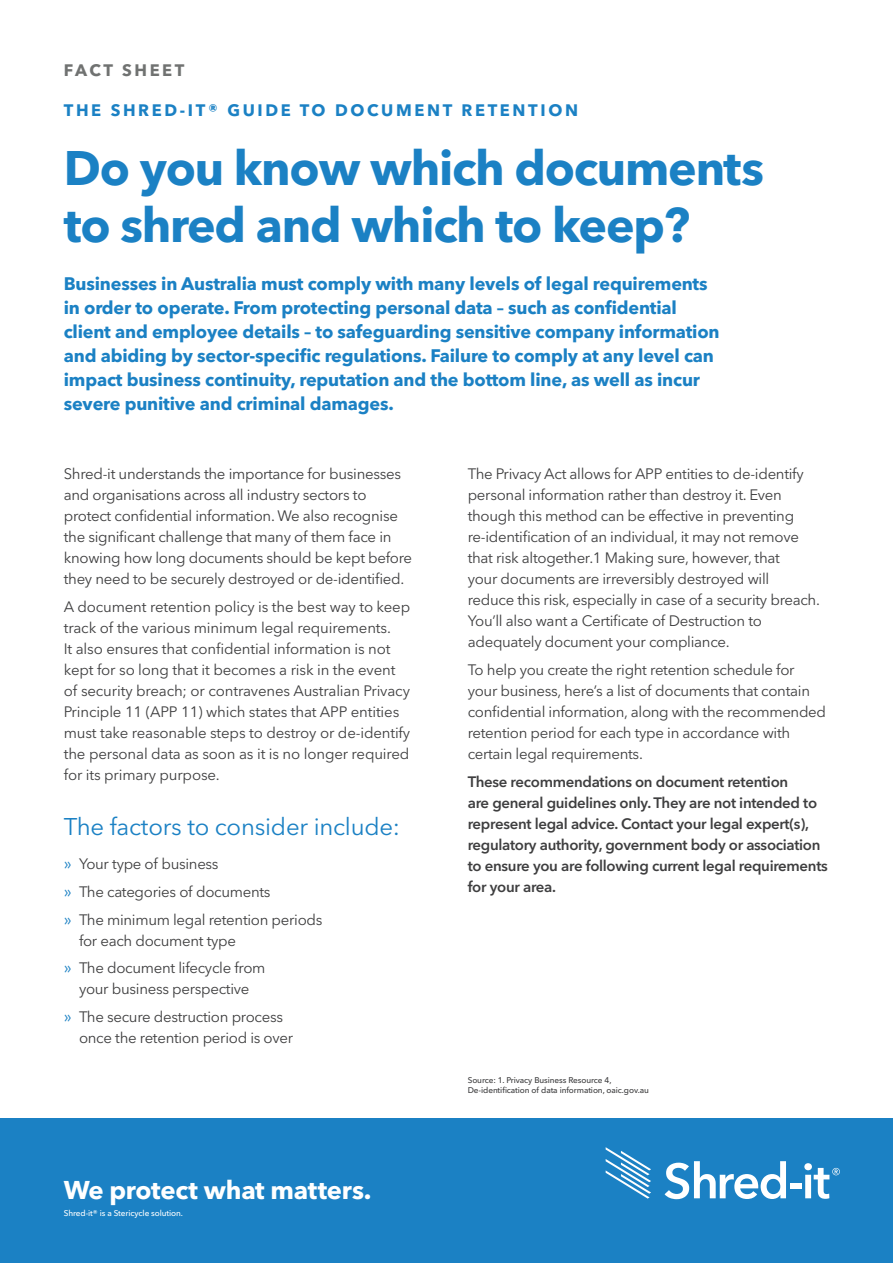
<style>
.page{position:relative;width:893px;height:1263px;background:#fff}
.page>*{position:absolute;margin:0;border:0;box-sizing:border-box;transform-origin:0 0}
.t1{font:700 48px/57px "Avenir Next LT Pro";letter-spacing:-.025em;color:#1b81c4}
.t2{font:700 25.5px "Avenir Next LT Pro";letter-spacing:-.01em;color:#fff}
.t3{font:24px "Avenir Next LT Pro";letter-spacing:-.01em;color:#1b81c4}
.t4{font:700 18px/24px "Avenir Next LT Pro";letter-spacing:-.01em;color:#1b81c4}
.t5{font:700 16.5px "Avenir Next LT Pro";letter-spacing:.16em;color:#1b81c4}
.t6{font:700 16.5px "Avenir Next LT Pro";letter-spacing:.16em;color:#707271}
.t7{font:15px/21px "Avenir Next LT Pro";letter-spacing:-.02em;color:#3e3e3f}
.t8{font:600 15px/21px "Avenir Next LT Pro";letter-spacing:-.02em;color:#3e3e3f}
.t9{font:500 8.25px/9.9px "Avenir Next LT Pro";letter-spacing:-.01em;color:#3e3e3f}
.t10{font:500 8.25px "Avenir Next LT Pro";letter-spacing:-.01em;color:#fff}
.s1{font-size:16.5px;color:#1b81c4}
</style>
<div class="page">
<div style="left:0;top:1118px;width:893px;height:145px;background:#1b81c4"></div>
<svg style="left:606px;top:1147px;width:45px;height:51px"></svg>
<svg style="left:665px;top:1161px;width:121px;height:38px"></svg>
<div style="left:790px;top:1184px;width:11px;height:5px;background:#fff"></div>
<svg style="left:804px;top:1163px;width:36px;height:36px"></svg>
<p class="t6" style="left:64px;top:60px;width:122px">FACT SHEET</p>
<p class="t5" style="left:64px;top:100px;width:516px">THE SHRED-IT® GUIDE TO DOCUMENT RETENTION</p>
<p class="t1" style="left:64px;top:140px;width:702px">Do you know which documents to shred and which to keep?</p>
<p class="t4" style="left:64px;top:272px;width:657px">Businesses in Australia must comply with many levels of legal requirements in order to operate. From protecting personal data – such as confidential client and employee details – to safeguarding sensitive company information and abiding by sector-specific regulations. Failure to comply at any level can impact business continuity, reputation and the bottom line, as well as incur severe punitive and criminal damages.</p>
<p class="t7" style="left:64px;top:463px;width:350px">Shred-it understands the importance for businesses and organisations across all industry sectors to protect confidential information. We also recognise the significant challenge that many of them face in knowing how long documents should be kept before they need to be securely destroyed or de-identified.</p>
<p class="t7" style="left:64px;top:596px;width:348px">A document retention policy is the best way to keep track of the various minimum legal requirements.<br>It also ensures that confidential information is not kept for so long that it becomes a risk in the event of security breach; or contravenes Australian Privacy Principle 11 (APP 11) which states that APP entities must take reasonable steps to destroy or de-identify the personal data as soon as it is no longer required for its primary purpose.</p>
<p class="t3" style="left:64px;top:812px;width:338px">The factors to consider include:</p>
<p class="t7" style="left:64px;top:853px;width:156px"><span class="s1">»</span> Your type of business</p>
<p class="t7" style="left:64px;top:881px;width:208px"><span class="s1">»</span> The categories of documents</p>
<p class="t7" style="left:79px;top:909px;width:245px;text-indent:-15px"><span class="s1">»</span> The minimum legal retention periods for each document type</p>
<p class="t7" style="left:64px;top:958px;width:203px;text-align:center"><span class="s1">»</span> The document lifecycle from your business perspective</p>
<p class="t7" style="left:79px;top:1006px;width:216px;text-indent:-15px"><span class="s1">»</span> The secure destruction process once the retention period is over</p>
<p class="t2" style="left:64px;top:1174px;width:309px">We protect what matters.</p>
<p class="t10" style="left:64px;top:1208px;width:121px">Shred-it® is a Stericycle solution.</p>
<p class="t7" style="left:468px;top:463px;width:354px">The Privacy Act allows for APP entities to de-identify personal information rather than destroy it. Even though this method can be effective in preventing re-identification of an individual, it may not remove that risk altogether.1 Making sure, however, that<br>your documents are irreversibly destroyed will<br>reduce this risk, especially in case of a security breach.<br>You’ll also want a Certificate of Destruction to adequately document your compliance.</p>
<p class="t7" style="left:468px;top:659px;width:360px">To help you create the right retention schedule for your business, here’s a list of documents that contain confidential information, along with the recommended retention period for each type in accordance with certain legal requirements.</p>
<p class="t8" style="left:468px;top:771px;width:362px">These recommendations on document retention<br>are general guidelines only. They are not intended to represent legal advice. Contact your legal expert(s), regulatory authority, government body or association to ensure you are following current legal requirements for your area.</p>
<p class="t9" style="left:468px;top:1075px;width:183px">Source: 1. Privacy Business Resource 4,<br>De-identification of data information, oaic.gov.au</p>
</div>
